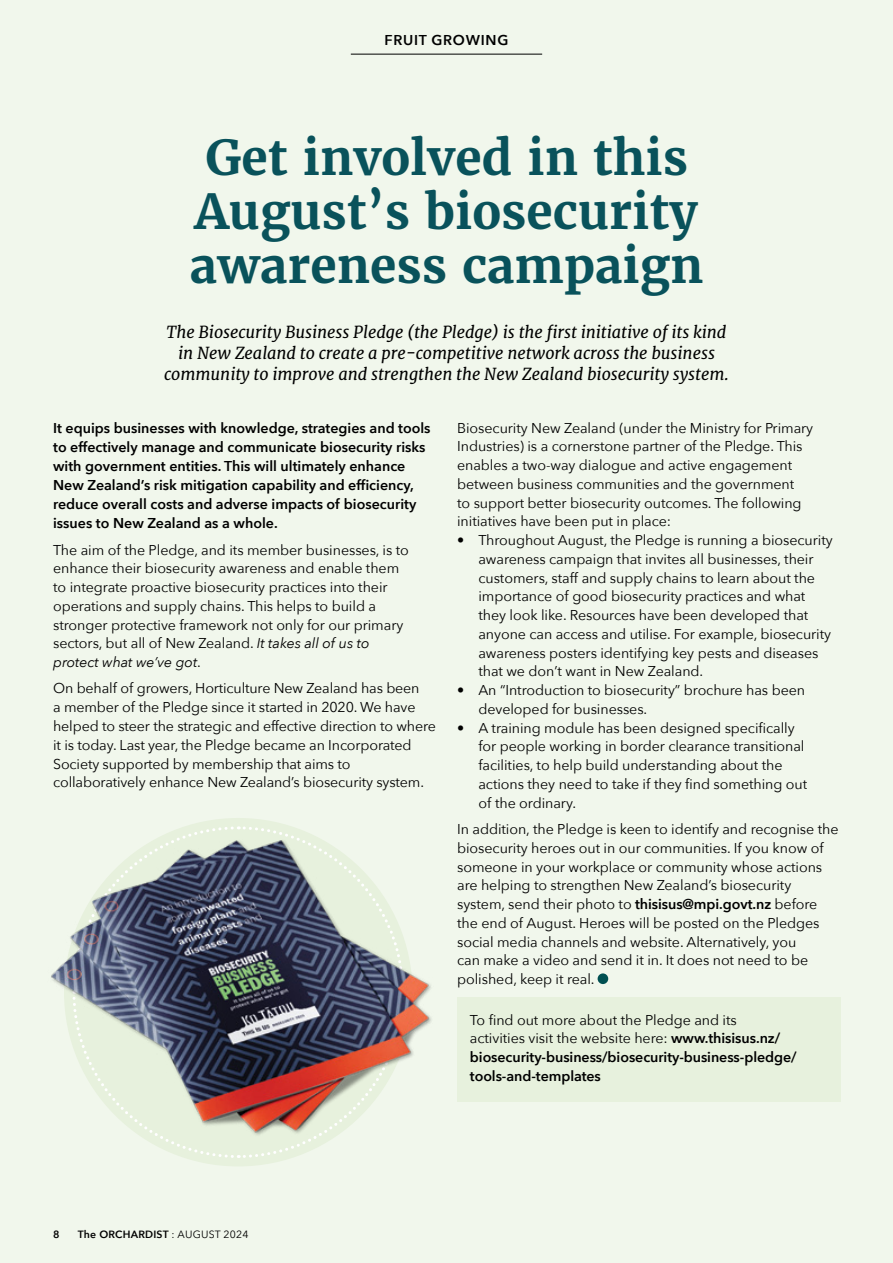
<style>
.page{position:relative;width:893px;height:1263px;background:#f1f7ec}
.page>*{position:absolute;margin:0;border:0;box-sizing:border-box;transform-origin:0 0}
.Article_Heading___Centered___32pt{font:700 48px/54px "Merriweather";color:#09525b;text-align:center}
.Standfirst___centered___11pt{font:italic 16.5px/21px "Merriweather";letter-spacing:-.005em;color:#000;text-align:center}
.Body_Text_9_5pt{font:14.25px/18.8px "Avenir Next";letter-spacing:-.005em;color:#000}
.Article_Intro{font:600 14.25px/19px "Avenir Next";color:#000}
.Body_Text_9_5pt-2{font:600 14.25px/18.8px "Avenir Next";letter-spacing:-.005em;color:#000}
.Article_Intro-2{font:600 14.25px "Avenir Next";letter-spacing:.05em;color:#000}
.t1{font:600 10.5px "Avenir Next";letter-spacing:.02em;color:#000}
.s1{font-style:italic}
.s2{font-weight:600}
.s3{font-weight:400}
</style>
<div class="page">
<div style="left:598px;top:973px;width:10px;height:11px;background:#005051;border-radius:50%"></div>
<div style="left:457px;top:998px;width:384px;height:104px;background:#e7f1dd"></div>
<img style="left:51px;top:818px;width:452px;height:348px">
<hr style="left:351px;top:54px;width:191px;height:1px;background:#000">
<p class="Article_Intro-2" style="left:385px;top:28px;width:125px">FRUIT GROWING</p>
<p class="Article_Heading___Centered___32pt" style="left:190px;top:130px;width:515px">Get involved in this<br>August’s biosecurity awareness campaign</p>
<p class="Standfirst___centered___11pt" style="left:164px;top:321px;width:566px">The Biosecurity Business Pledge (the Pledge) is the first initiative of its kind in New Zealand to create a pre-competitive network across the business community to improve and strengthen the New Zealand biosecurity system.</p>
<p class="Article_Intro" style="left:53px;top:418px;width:379px">It equips businesses with knowledge, strategies and tools to effectively manage and communicate biosecurity risks with government entities. This will ultimately enhance New Zealand’s risk mitigation capability and efficiency, reduce overall costs and adverse impacts of biosecurity issues to New Zealand as a whole.</p>
<p class="Body_Text_9_5pt" style="left:53px;top:540px;width:357px">The aim of the Pledge, and its member businesses, is to enhance their biosecurity awareness and enable them to integrate proactive biosecurity practices into their operations and supply chains. This helps to build a stronger protective framework not only for our primary sectors, but all of New Zealand. <span class="s1">It takes all of us to protect what we’ve got</span>.</p>
<p class="Body_Text_9_5pt" style="left:53px;top:678px;width:384px">On behalf of growers, Horticulture New Zealand has been<br>a member of the Pledge since it started in 2020. We have helped to steer the strategic and effective direction to where it is today. Last year, the Pledge became an Incorporated Society supported by membership that aims to collaboratively enhance New Zealand’s biosecurity system.</p>
<p class="Body_Text_9_5pt" style="left:457px;top:418px;width:358px">Biosecurity New Zealand (under the Ministry for Primary Industries) is a cornerstone partner of the Pledge. This enables a two-way dialogue and active engagement between business communities and the government<br>to support better biosecurity outcomes. The following initiatives have been put in place:</p>
<p class="Body_Text_9_5pt" style="left:478px;top:530px;width:356px;text-indent:-21px">• Throughout August, the Pledge is running a biosecurity awareness campaign that invites all businesses, their customers, staff and supply chains to learn about the importance of good biosecurity practices and what they look like. Resources have been developed that anyone can access and utilise. For example, biosecurity awareness posters identifying key pests and diseases that we don’t want in New Zealand.</p>
<p class="Body_Text_9_5pt" style="left:478px;top:680px;width:328px;text-indent:-21px">• An “Introduction to biosecurity” brochure has been developed for businesses.</p>
<p class="Body_Text_9_5pt" style="left:478px;top:718px;width:330px;text-indent:-21px">• A training module has been designed specifically for people working in border clearance transitional facilities, to help build understanding about the actions they need to take if they find something out of the ordinary.</p>
<p class="Body_Text_9_5pt" style="left:457px;top:819px;width:383px">In addition, the Pledge is keen to identify and recognise the biosecurity heroes out in our communities. If you know of someone in your workplace or community whose actions are helping to strengthen New Zealand’s biosecurity system, send their photo to <span class="s2">thisisus@mpi.govt.nz</span> before the end of August. Heroes will be posted on the Pledges social media channels and website. Alternatively, you<br>can make a video and send it in. It does not need to be polished, keep it real.</p>
<p class="Body_Text_9_5pt-2" style="left:470px;top:1010px;width:328px"><span class="s3">To find out more about the Pledge and its<br>activities visit the website here:</span> www.thisisus.nz/ biosecurity-business/biosecurity-business-pledge/ tools-and-templates</p>
<p class="t1" style="left:53px;top:1226px;width:8px">8</p>
<p class="t1" style="left:78px;top:1226px;width:172px">The ORCHARDIST <span class="s3">: AUGUST 2024</span></p>
</div>
